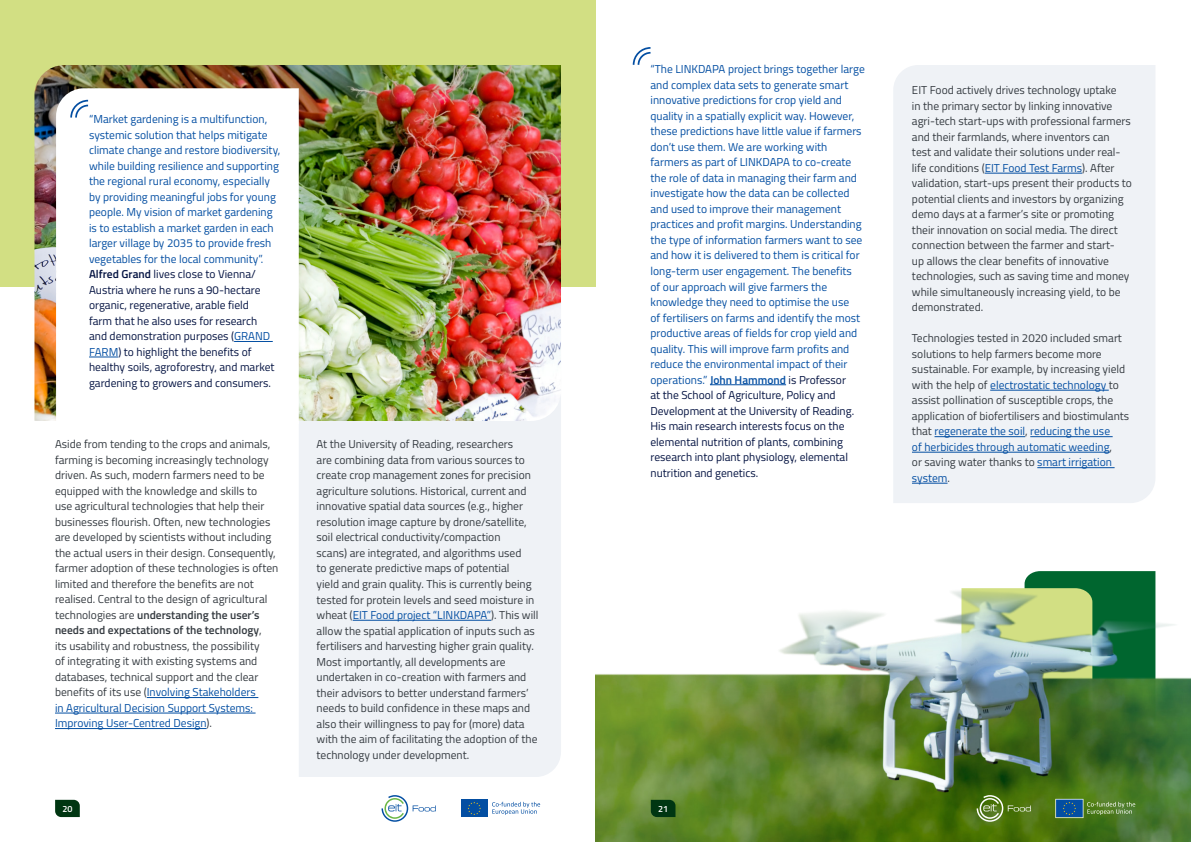
<style>
.page{position:relative;width:1191px;height:842px;background:#fff}
.page>*{position:absolute;margin:0;border:0;box-sizing:border-box;transform-origin:0 0}
.t1{font:11.5px/15.5px "Titillium";color:#343a40}
.t2{font:11.5px/15.5px "Titillium";color:#034ea2}
.t3{font:600 9px "Titillium";color:#fff}
.s1{font-weight:600;color:#031241}
.s2{color:#031241}
.s3{font-weight:600}
.s4{color:#034ea2}
</style>
<div class="page">
<div style="left:299px;top:421px;width:262px;height:356px;background:#eff2f6"></div>
<div style="left:0;top:0;width:595px;height:286px;background:#d2df83"></div>
<img style="left:34px;top:65px;width:527px;height:356px">
<div style="left:56px;top:88px;width:243px;height:333px;background:#fff"></div>
<hr style="left:234px;top:341px;width:39px;height:1px;background:#034ea2">
<svg style="left:89px;top:357px;width:29px;height:1px"></svg>
<hr style="left:710px;top:385px;width:76px;height:1px;background:#034ea2">
<svg style="left:70px;top:100px;width:18px;height:18px"></svg>
<svg style="left:633px;top:47px;width:17px;height:18px"></svg>
<hr style="left:147px;top:697px;width:111px;height:1px;background:#034ea2">
<hr style="left:55px;top:713px;width:200px;height:1px;background:#034ea2">
<hr style="left:55px;top:728px;width:152px;height:1px;background:#034ea2">
<hr style="left:353px;top:620px;width:138px;height:1px;background:#034ea2">
<div style="left:893px;top:65px;width:262px;height:438px;background:#eff2f6"></div>
<hr style="left:984px;top:173px;width:98px;height:1px;background:#034ea2">
<hr style="left:990px;top:390px;width:118px;height:1px;background:#034ea2">
<hr style="left:934px;top:436px;width:91px;height:1px;background:#034ea2">
<hr style="left:1030px;top:436px;width:82px;height:1px;background:#034ea2">
<hr style="left:912px;top:452px;width:197px;height:1px;background:#034ea2">
<hr style="left:1037px;top:467px;width:77px;height:1px;background:#034ea2">
<hr style="left:912px;top:483px;width:35px;height:1px;background:#034ea2">
<img style="left:595px;top:571px;width:596px;height:271px">
<svg style="left:55px;top:800px;width:25px;height:17px"></svg>
<svg style="left:381px;top:795px;width:55px;height:27px"></svg>
<div style="left:461px;top:799px;width:26px;height:18px;background:#034ea2"></div>
<svg style="left:492px;top:802px;width:48px;height:13px"></svg>
<svg style="left:467px;top:802px;width:14px;height:13px"></svg>
<svg style="left:651px;top:800px;width:24px;height:17px"></svg>
<img style="left:961px;top:571px;width:194px;height:251px">
<p class="t2" style="left:89px;top:111px;width:193px">“Market gardening is a multifunction, systemic solution that helps mitigate climate change and restore biodiversity, while building resilience and supporting the regional rural economy, especially by providing meaningful jobs for young people. My vision of market gardening is to establish a market garden in each larger village by 2035 to provide fresh vegetables for the local community”.<br><span class="s1">Alfred Grand</span> <span class="s2">lives close to Vienna/ Austria where he runs a 90-hectare organic, regenerative, arable field<br>farm that he also uses for research<br>and demonstration purposes (</span>GRAND FARM<span class="s2">) to highlight the benefits of healthy soils, agroforestry, and market gardening to growers and consumers.</span></p>
<p class="t1" style="left:55px;top:436px;width:225px">Aside from tending to the crops and animals, farming is becoming increasingly technology driven. As such, modern farmers need to be equipped with the knowledge and skills to<br>use agricultural technologies that help their businesses flourish. Often, new technologies are developed by scientists without including the actual users in their design. Consequently, farmer adoption of these technologies is often limited and therefore the benefits are not realised. Central to the design of agricultural technologies are <span class="s3">understanding the user’s needs and expectations of the technology</span>,<br>its usability and robustness, the possibility<br>of integrating it with existing systems and databases, technical support and the clear benefits of its use (<span class="s4">Involving Stakeholders<br>in Agricultural Decision Support Systems:<br>Improving User-Centred Design</span>).</p>
<p class="t1" style="left:316px;top:436px;width:223px">At the University of Reading, researchers<br>are combining data from various sources to create crop management zones for precision agriculture solutions. Historical, current and innovative spatial data sources (e.g., higher resolution image capture by drone/satellite, soil electrical conductivity/compaction<br>scans) are integrated, and algorithms used<br>to generate predictive maps of potential<br>yield and grain quality. This is currently being tested for protein levels and seed moisture in wheat (<span class="s4">EIT Food project “LINKDAPA”</span>). This will allow the spatial application of inputs such as fertilisers and harvesting higher grain quality.<br>Most importantly, all developments are undertaken in co-creation with farmers and their advisors to better understand farmers’ needs to build confidence in these maps and also their willingness to pay for (more) data with the aim of facilitating the adoption of the technology under development.</p>
<p class="t2" style="left:650px;top:61px;width:216px">“The LINKDAPA project brings together large and complex data sets to generate smart innovative predictions for crop yield and quality in a spatially explicit way. However, these predictions have little value if farmers don’t use them. We are working with farmers as part of LINKDAPA to co-create the role of data in managing their farm and investigate how the data can be collected and used to improve their management practices and profit margins. Understanding the type of information farmers want to see and how it is delivered to them is critical for long-term user engagement. The benefits<br>of our approach will give farmers the knowledge they need to optimise the use<br>of fertilisers on farms and identify the most productive areas of fields for crop yield and quality. This will improve farm profits and reduce the environmental impact of their operations.” <span class="s3">John Hammond</span> <span class="s2">is Professor<br>at the School of Agriculture, Policy and Development at the University of Reading.<br>His main research interests focus on the elemental nutrition of plants, combining research into plant physiology, elemental nutrition and genetics.</span></p>
<p class="t3" style="left:62px;top:802px;width:12px">20</p>
<p class="t3" style="left:658px;top:802px;width:12px">21</p>
<p class="t1" style="left:912px;top:82px;width:221px">EIT Food actively drives technology uptake<br>in the primary sector by linking innovative agri-tech start-ups with professional farmers and their farmlands, where inventors can<br>test and validate their solutions under real&shy;life conditions (<span class="s4">EIT Food Test Farms</span>). After validation, start-ups present their products to potential clients and investors by organizing demo days at a farmer’s site or promoting their innovation on social media. The direct connection between the farmer and start-<br>up allows the clear benefits of innovative technologies, such as saving time and money while simultaneously increasing yield, to be demonstrated.</p>
<p class="t1" style="left:912px;top:330px;width:219px">Technologies tested in 2020 included smart solutions to help farmers become more sustainable. For example, by increasing yield with the help of <span class="s4">electrostatic technology</span> to assist pollination of susceptible crops, the application of biofertilisers and biostimulants that <span class="s4">regenerate the soil</span>, <span class="s4">reducing the use<br>of herbicides through automatic weeding</span>,<br>or saving water thanks to <span class="s4">smart irrigation system</span>.</p>
</div>
